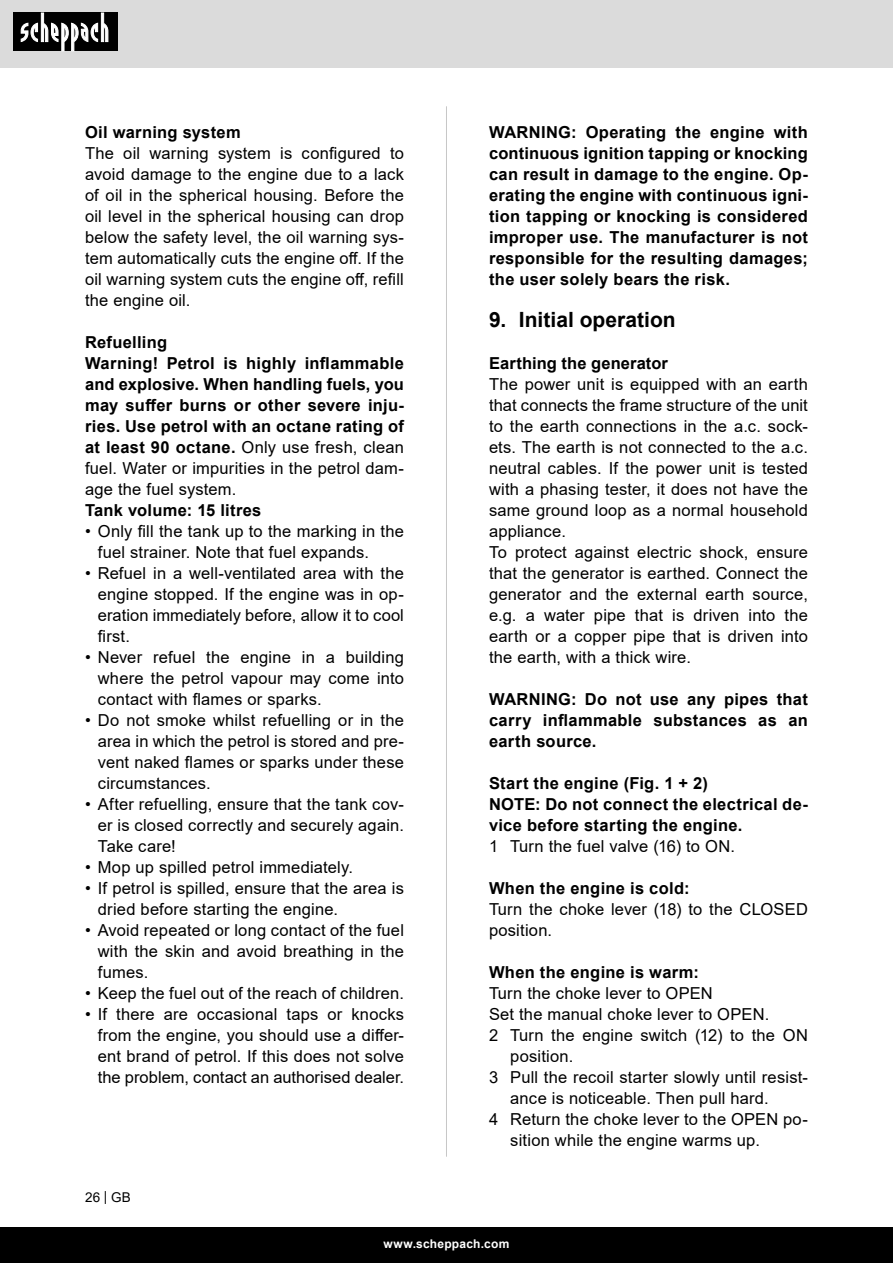
<style>
.page{position:relative;width:893px;height:1263px;background:#fff}
.page>*{position:absolute;margin:0;border:0;box-sizing:border-box;transform-origin:0 0}
.t1{font:700 21px "Arial";color:#000}
.t2{font:16.5px/21px "Arial";letter-spacing:.01em;color:#000;text-align:justify}
.Basiseinstellung{font:700 16.5px/21px "Arial";letter-spacing:.02em;color:#000;text-align:justify}
.t3{font:13.5px "Arial";color:#000}
.t4{font:700 12px "Arial";letter-spacing:.02em;color:#fff}
.s1{font-weight:400}
</style>
<div class="page">
<div style="left:0;top:0;width:893px;height:67px;background:#dbdbdb"></div>
<div style="left:0;top:1227px;width:893px;height:36px;background:#000"></div>
<div style="left:13px;top:13px;width:105px;height:38px;background:#000"></div>
<svg style="left:21px;top:13px;width:87px;height:38px"></svg>
<hr style="left:446px;top:106px;width:1px;height:1051px;background:#c7c7c7">
<p class="Basiseinstellung" style="left:85px;top:122px;width:157px">Oil warning system</p>
<p class="t2" style="left:85px;top:143px;width:320px">The oil warning system is configured to avoid damage to the engine due to a lack of oil in the spherical housing. Before the oil level in the spherical housing can drop below the safety level, the oil warning sys&shy;tem automatically cuts the engine off. If the oil warning system cuts the engine off, refill the engine oil.</p>
<p class="Basiseinstellung" style="left:85px;top:332px;width:84px">Refuelling</p>
<p class="Basiseinstellung" style="left:85px;top:353px;width:320px">Warning! Petrol is highly inflammable and explosive. When handling fuels, you may suffer burns or other severe inju&shy;ries. Use petrol with an octane rating of at least 90 octane. <span class="s1">Only use fresh, clean fuel. Water or impurities in the petrol dam&shy;age the fuel system.</span></p>
<p class="Basiseinstellung" style="left:85px;top:500px;width:178px">Tank volume: 15 litres</p>
<p class="t2" style="left:98px;top:521px;width:308px;text-indent:-13px">• Only fill the tank up to the marking in the fuel strainer. Note that fuel expands.</p>
<p class="t2" style="left:98px;top:563px;width:308px;text-indent:-13px">• Refuel in a well-ventilated area with the engine stopped. If the engine was in op&shy;eration immediately before, allow it to cool first.</p>
<p class="t2" style="left:98px;top:647px;width:308px;text-indent:-13px">• Never refuel the engine in a building where the petrol vapour may come into contact with flames or sparks.</p>
<p class="t2" style="left:98px;top:710px;width:308px;text-indent:-13px">• Do not smoke whilst refuelling or in the area in which the petrol is stored and pre&shy;vent naked flames or sparks under these circumstances.</p>
<p class="t2" style="left:98px;top:794px;width:308px;text-indent:-13px">• After refuelling, ensure that the tank cov&shy;er is closed correctly and securely again.<br>Take care!</p>
<p class="t2" style="left:85px;top:857px;width:270px">• Mop up spilled petrol immediately.</p>
<p class="t2" style="left:98px;top:878px;width:308px;text-indent:-13px">• If petrol is spilled, ensure that the area is dried before starting the engine.</p>
<p class="t2" style="left:98px;top:920px;width:308px;text-indent:-13px">• Avoid repeated or long contact of the fuel with the skin and avoid breathing in the fumes.</p>
<p class="t2" style="left:85px;top:983px;width:320px">• Keep the fuel out of the reach of children.</p>
<p class="t2" style="left:98px;top:1004px;width:308px;text-indent:-13px">• If there are occasional taps or knocks from the engine, you should use a differ&shy;ent brand of petrol. If this does not solve the problem, contact an authorised dealer.</p>
<p class="t3" style="left:85px;top:1188px;width:47px">26 | GB</p>
<p class="Basiseinstellung" style="left:489px;top:122px;width:320px">WARNING: Operating the engine with continuous ignition tapping or knocking can result in damage to the engine. Op&shy;erating the engine with continuous igni&shy;tion tapping or knocking is considered improper use. The manufacturer is not responsible for the resulting damages; the user solely bears the risk.</p>
<p class="t1" style="left:489px;top:305px;width:188px">9. Initial operation</p>
<p class="Basiseinstellung" style="left:489px;top:353px;width:181px">Earthing the generator</p>
<p class="t2" style="left:489px;top:374px;width:320px">The power unit is equipped with an earth that connects the frame structure of the unit to the earth connections in the a.c. sock&shy;ets. The earth is not connected to the a.c. neutral cables. If the power unit is tested with a phasing tester, it does not have the same ground loop as a normal household appliance.</p>
<p class="t2" style="left:489px;top:542px;width:320px">To protect against electric shock, ensure that the generator is earthed. Connect the generator and the external earth source, e.g. a water pipe that is driven into the earth or a copper pipe that is driven into the earth, with a thick wire.</p>
<p class="Basiseinstellung" style="left:489px;top:689px;width:320px">WARNING: Do not use any pipes that carry inflammable substances as an earth source.</p>
<p class="Basiseinstellung" style="left:489px;top:773px;width:220px">Start the engine (Fig. 1 + 2)</p>
<p class="Basiseinstellung" style="left:489px;top:794px;width:320px">NOTE: Do not connect the electrical de&shy;vice before starting the engine.</p>
<p class="t2" style="left:489px;top:836px;width:248px">1 Turn the fuel valve (16) to ON.</p>
<p class="Basiseinstellung" style="left:489px;top:878px;width:202px">When the engine is cold:</p>
<p class="t2" style="left:489px;top:899px;width:320px">Turn the choke lever (18) to the CLOSED position.</p>
<p class="Basiseinstellung" style="left:489px;top:962px;width:211px">When the engine is warm:</p>
<p class="t2" style="left:489px;top:983px;width:225px">Turn the choke lever to OPEN</p>
<p class="t2" style="left:489px;top:1004px;width:282px">Set the manual choke lever to OPEN.</p>
<p class="t2" style="left:510px;top:1025px;width:299px;text-indent:-21px">2 Turn the engine switch (12) to the ON position.</p>
<p class="t2" style="left:510px;top:1067px;width:299px;text-indent:-21px">3 Pull the recoil starter slowly until resist&shy;ance is noticeable. Then pull hard.</p>
<p class="t2" style="left:510px;top:1109px;width:299px;text-indent:-21px">4 Return the choke lever to the OPEN po&shy;sition while the engine warms up.</p>
<p class="t4" style="left:384px;top:1235px;width:127px">www.scheppach.com</p>
</div>
